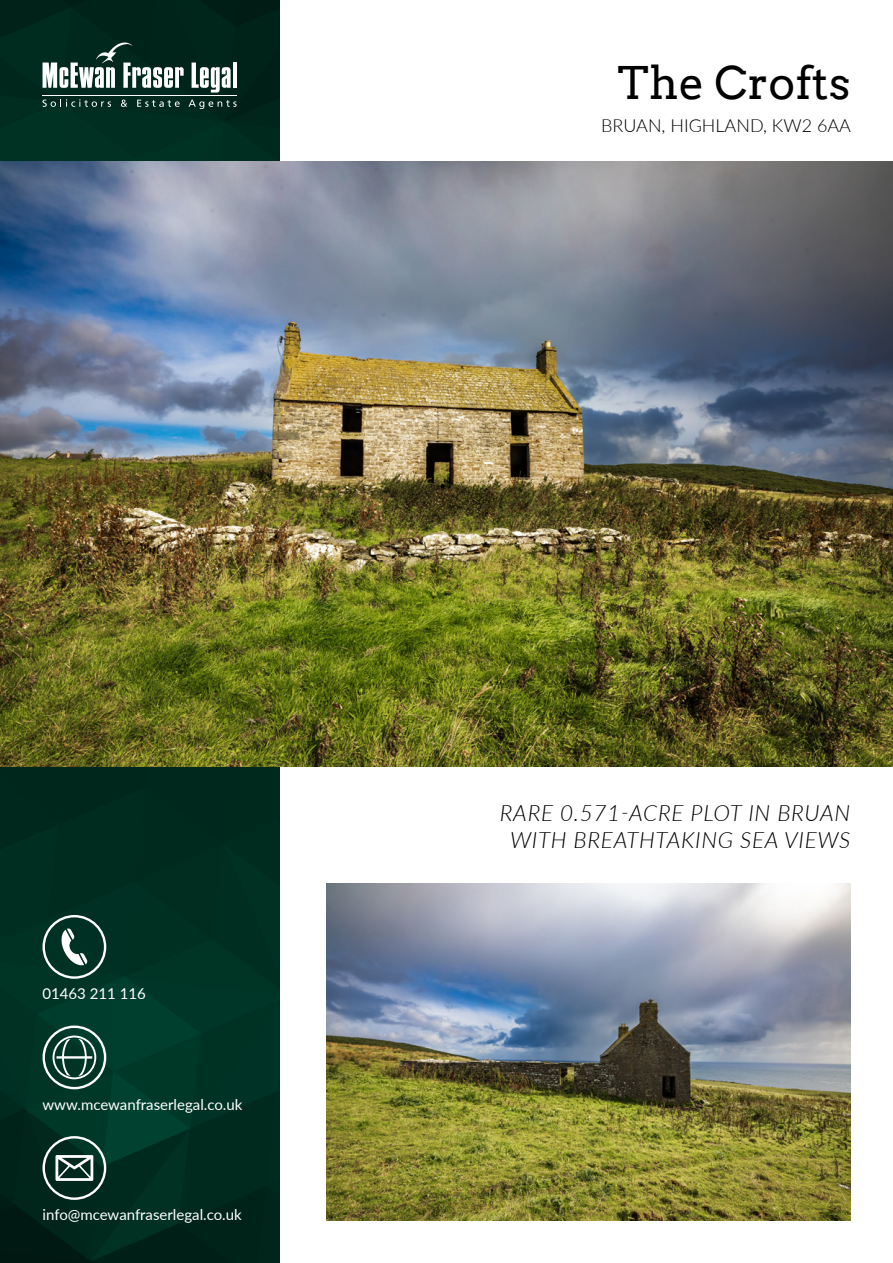
<style>
.page{position:relative;width:893px;height:1263px;background:#fff}
.page>*{position:absolute;margin:0;border:0;box-sizing:border-box;transform-origin:0 0}
.t1{font:45px "Arvo";color:#000}
.t2{font:italic 300 22.5px/27px "Lato";letter-spacing:.03em;color:#000;text-align:center}
.t3{font:300 18px "Lato";color:#000}
.t4{font:15px "Lato";color:#fff}
</style>
<div class="page">
<img style="left:0;top:0;width:279px;height:1263px">
<img style="left:0;top:162px;width:893px;height:605px">
<svg style="left:43px;top:43px;width:141px;height:45px"></svg>
<svg style="left:192px;top:63px;width:39px;height:30px"></svg>
<hr style="left:233px;top:63px;width:4px;height:25px;background:#fff">
<hr style="left:43px;top:95px;width:194px;height:1px;background:#fff">
<svg style="left:43px;top:99px;width:68px;height:8px"></svg>
<svg style="left:121px;top:100px;width:6px;height:7px"></svg>
<svg style="left:137px;top:100px;width:43px;height:7px"></svg>
<svg style="left:189px;top:100px;width:48px;height:9px"></svg>
<img style="left:326px;top:883px;width:524px;height:337px">
<svg style="left:43px;top:915px;width:63px;height:64px"></svg>
<svg style="left:43px;top:1025px;width:63px;height:64px"></svg>
<svg style="left:43px;top:1136px;width:63px;height:64px"></svg>
<h1 class="t1" style="left:617px;top:55px;width:235px">The Crofts</h1>
<p class="t3" style="left:601px;top:113px;width:251px">BRUAN, HIGHLAND, KW2 6AA</p>
<p class="t4" style="left:43px;top:983px;width:105px">01463 211 116</p>
<p class="t4" style="left:43px;top:1094px;width:201px">www.mcewanfraserlegal.co.uk</p>
<p class="t4" style="left:43px;top:1204px;width:201px">info@mcewanfraserlegal.co.uk</p>
<h2 class="t2" style="left:500px;top:798px;width:352px">RARE 0.571-ACRE PLOT IN BRUAN<br>WITH BREATHTAKING SEA VIEWS</h2>
</div>
